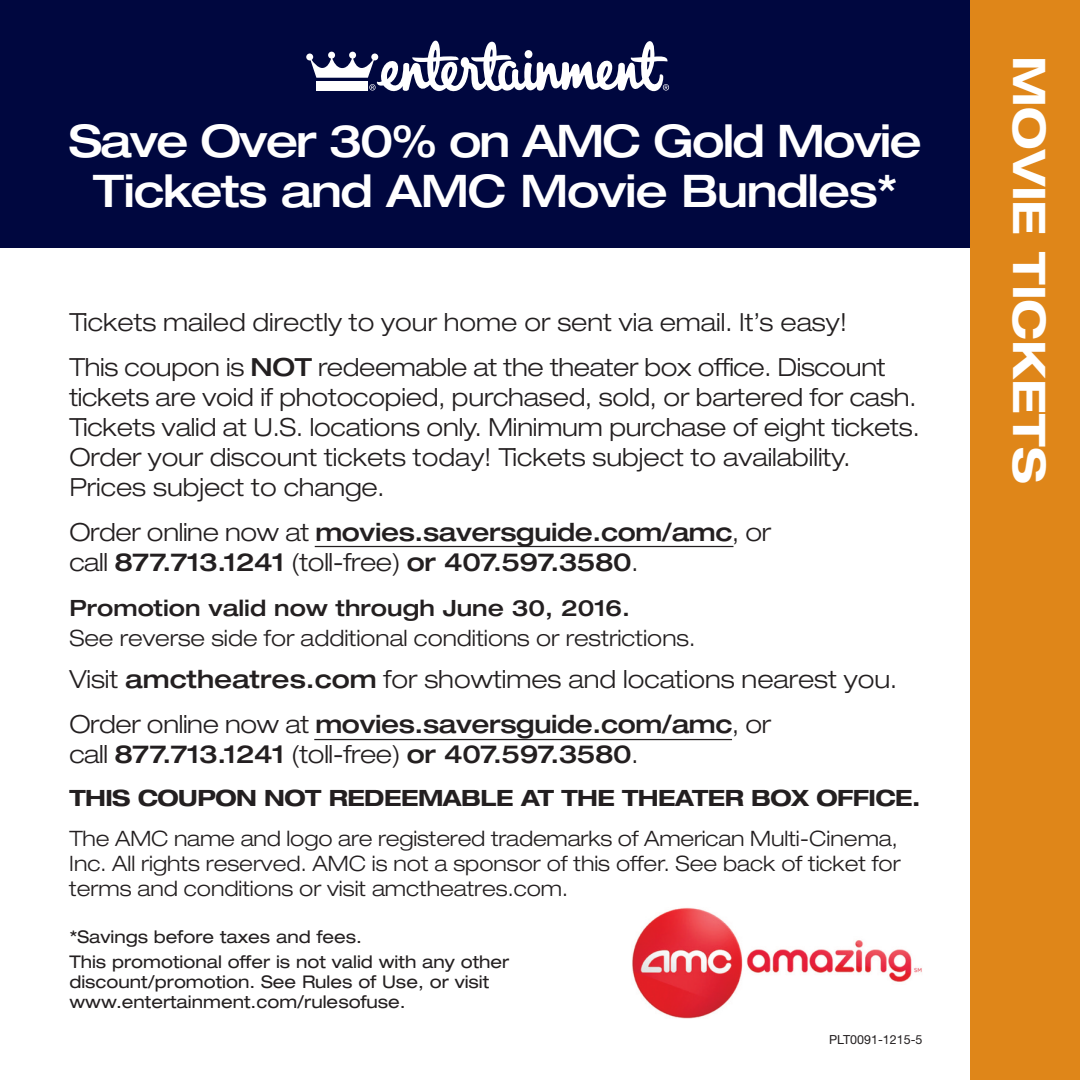
<style>
.page{position:relative;width:1080px;height:1080px;background:#fff}
.page>*{position:absolute;margin:0;border:0;box-sizing:border-box;transform-origin:0 0}
.t1{font:500 expanded 45px/50px "Helvetica Neue";letter-spacing:-.03em;color:#fff;text-align:center}
.t2{font:700 expanded 45px "Helvetica Neue";color:#fff}
.t3{font:300 expanded 25px/30px "Helvetica Neue";letter-spacing:-.005em;color:#231f20}
.t4{font:500 expanded 25px/30px "Helvetica Neue";letter-spacing:-.015em;color:#231f20}
.t5{font:300 expanded 22.5px "Helvetica Neue";color:#231f20}
.t6{font:700 expanded 22.5px "Helvetica Neue";letter-spacing:-.025em;color:#231f20}
.t7{font:500 expanded 22.5px "Helvetica Neue";color:#231f20}
.t8{font:300 expanded 21.25px/25px "Helvetica Neue";color:#231f20}
.t9{font:expanded 17.5px/25px "Helvetica Neue";color:#231f20}
.t10{font:12.5px "Helvetica Neue";color:#231f20}
.s1{font-weight:500}
.s2{font-weight:300}
</style>
<div class="page">
<div style="left:970px;top:0;width:110px;height:1080px;background:#df8619"></div>
<div style="left:0;top:0;width:1080px;height:248px;background:#00073f"></div>
<div style="left:970px;top:0;width:110px;height:540px;background:#df8619"></div>
<svg style="left:306px;top:41px;width:363px;height:50px"></svg>
<hr style="left:315px;top:546px;width:418px;height:1px;background:#231f20">
<hr style="left:314px;top:739px;width:418px;height:1px;background:#231f20">
<img style="left:632px;top:907px;width:290px;height:111px">
<h1 class="t1" style="left:69px;top:120px;width:855px">Save Over 30% on AMC Gold Movie<br>Tickets and AMC Movie Bundles*</h1>
<p class="t3" style="left:69px;top:302px;width:818px;line-height:45px">Tickets mailed directly to your home or sent via email. It’s easy!<br>This coupon is <span class="s1">NOT</span> redeemable at the theater box office. Discount</p>
<p class="t3" style="left:69px;top:384px;width:852px">tickets are void if photocopied, purchased, sold, or bartered for cash.<br>Tickets valid at U.S. locations only. Minimum purchase of eight tickets.<br>Order your discount tickets today! Tickets subject to availability.<br>Prices subject to change.</p>
<p class="t4" style="left:69px;top:519px;width:703px"><span class="s2">Order online now at</span> movies.saversguide.com/amc<span class="s2">, or call</span> 877.713.1241 <span class="s2">(toll-free)</span> or 407.597.3580<span class="s2">.</span></p>
<p class="t7" style="left:69px;top:599px;width:562px">Promotion valid now through June 30, 2016.</p>
<p class="t5" style="left:69px;top:629px;width:627px">See reverse side for additional conditions or restrictions.</p>
<p class="t3" style="left:69px;top:659px;width:829px;line-height:45px">Visit <span class="s1">amctheatres.com</span> for showtimes and locations nearest you.<br>Order online now at <span class="s1">movies.saversguide.com/amc</span>, or</p>
<p class="t4" style="left:69px;top:742px;width:570px"><span class="s2">call</span> 877.713.1241 <span class="s2">(toll-free)</span> or 407.597.3580<span class="s2">.</span></p>
<p class="t6" style="left:69px;top:789px;width:853px">THIS COUPON NOT REDEEMABLE AT THE THEATER BOX OFFICE.</p>
<p class="t8" style="left:69px;top:828px;width:833px">The AMC name and logo are registered trademarks of American Multi-Cinema,<br>Inc. All rights reserved. AMC is not a sponsor of this offer. See back of ticket for terms and conditions or visit amctheatres.com.</p>
<p class="t9" style="left:69px;top:926px;width:442px">*Savings before taxes and fees.<br>This promotional offer is not valid with any other</p>
<p class="t9" style="left:69px;top:974px;width:421px;line-height:20px">discount/promotion. See Rules of Use, or visit www.entertainment.com/rulesofuse.</p>
<p class="t10" style="left:829px;top:1035px;width:95px">PLT0091-1215-5</p>
<h1 class="t2" style="left:1045px;top:56px;width:429px;rotate:90deg">MOVIE TICKETS</h1>
</div>
